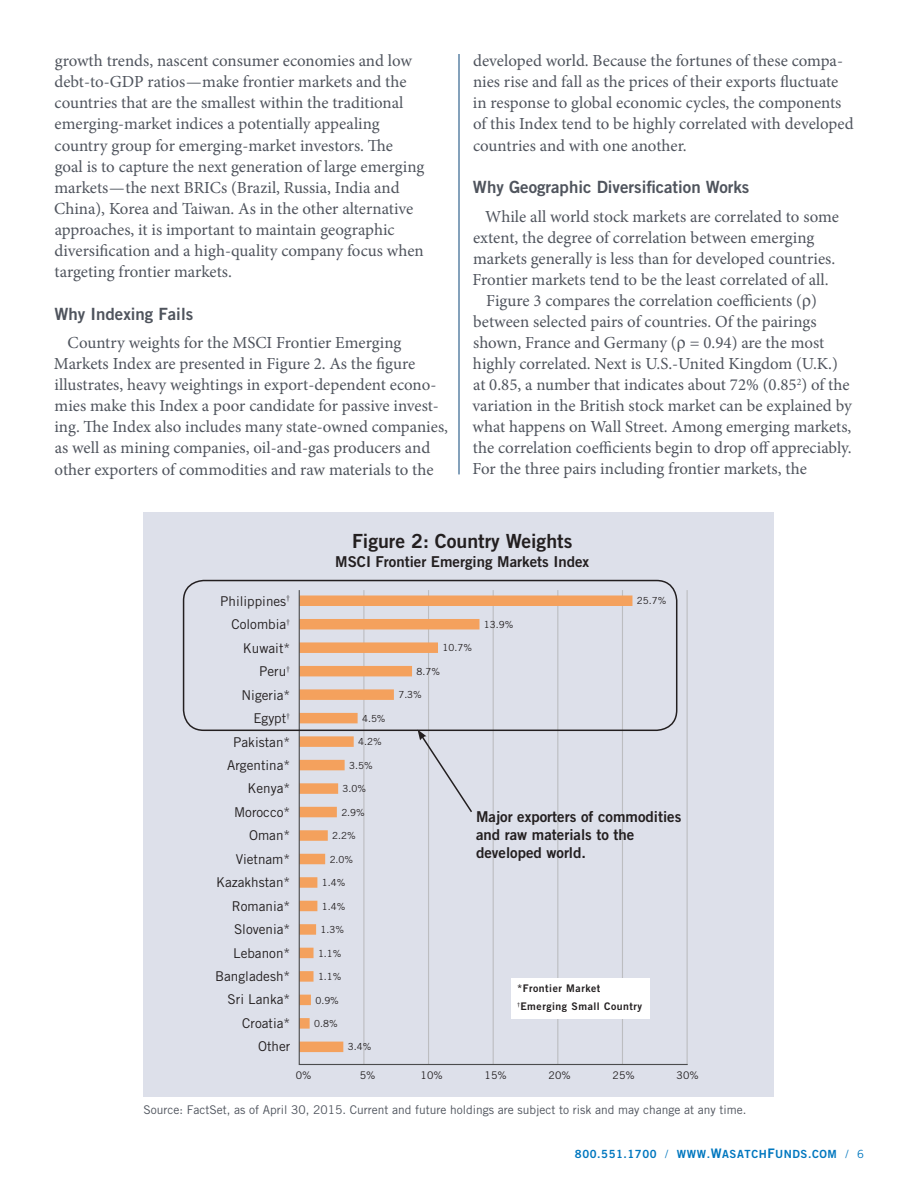
<style>
.page{position:relative;width:918px;height:1188px;background:#fff}
.page>*{position:absolute;margin:0;border:0;box-sizing:border-box;transform-origin:0 0}
.t1{font:19.5px "Trade Gothic Bold Two";color:#231f20}
.t2{font:16.8px/21px "Minion Pro";color:#4f545d}
.t3{font:16.8px "Trade Gothic Bold Two";color:#4f545d}
.t4{font:15px/18px "Trade Gothic Bold Two";color:#231f20}
.t5{font:13.5px/23.4px "Trade Gothic";color:#231f20;text-align:right}
.t6{font:12px "Trade Gothic";color:#4f545d}
.t7{font:11.25px "Trade Gothic Bold Two";letter-spacing:.05em;color:#0077bf}
.t8{font:10.5px/18px "Trade Gothic Bold Two";letter-spacing:.05em;color:#231f20}
.t9{font:10.5px "Trade Gothic";color:#231f20}
.t10{font:9.75px "Trade Gothic";color:#231f20}
.s1{font-family:"Trade Gothic"}
.s2{font-size:13.2px}
</style>
<div class="page">
<hr style="left:458px;top:54px;width:2px;height:420px;background:#265988">
<div style="left:144px;top:512px;width:630px;height:585px;background:#dde0ea"></div>
<svg style="left:298px;top:589px;width:390px;height:476px"></svg>
<div style="left:183px;top:580px;width:494px;height:151px;border:2px solid #231f20;border-radius:20px"></div>
<svg style="left:418px;top:730px;width:56px;height:84px"></svg>
<p class="t2" style="left:54px;top:50px;width:372px">growth trends, nascent consumer economies and low debt-to-GDP ratios—make frontier markets and the countries that are the smallest within the traditional emerging-market indices a potentially appealing country group for emerging-market investors. The goal is to capture the next generation of large emerging markets—the next BRICs (Brazil, Russia, India and China), Korea and Taiwan. As in the other alternative approaches, it is important to maintain geographic diversification and a high-quality company focus when targeting frontier markets.</p>
<p class="t3" style="left:54px;top:303px;width:140px">Why Indexing Fails</p>
<p class="t2" style="left:54px;top:332px;width:396px;text-indent:14px">Country weights for the MSCI Frontier Emerging Markets Index are presented in Figure 2. As the figure illustrates, heavy weightings in export-dependent econo&shy;mies make this Index a poor candidate for passive invest&shy;ing. The Index also includes many state-owned companies, as well as mining companies, oil-and-gas producers and other exporters of commodities and raw materials to the</p>
<p class="t2" style="left:473px;top:51px;width:382px">developed world. Because the fortunes of these compa&shy;nies rise and fall as the prices of their exports fluctuate in response to global economic cycles, the components of this Index tend to be highly correlated with developed countries and with one another.</p>
<p class="t3" style="left:473px;top:177px;width:278px">Why Geographic Diversification Works</p>
<p class="t2" style="left:485px;top:206px;width:355px">While all world stock markets are correlated to some</p>
<p class="t2" style="left:473px;top:227px;width:343px">extent, the degree of correlation between emerging</p>
<p class="t2" style="left:473px;top:248px;width:364px">markets generally is less than for developed countries.</p>
<p class="t2" style="left:473px;top:269px;width:357px">Frontier markets tend to be the least correlated of all.</p>
<p class="t2" style="left:486px;top:290px;width:333px">Figure 3 compares the correlation coefficients ( )</p>
<p class="t2" style="left:473px;top:311px;width:345px">between selected pairs of countries. Of the pairings</p>
<p class="t2" style="left:473px;top:332px;width:353px">shown, France and Germany ( = 0.94) are the most</p>
<p class="t2" style="left:473px;top:353px;width:366px">highly correlated. Next is U.S.-United Kingdom (U.K.)</p>
<p class="t2" style="left:473px;top:375px;width:378px">at 0.85, a number that indicates about 72% (0.85<sup>2</sup>) of the</p>
<p class="t2" style="left:472px;top:396px;width:381px">variation in the British stock market can be explained by</p>
<p class="t2" style="left:472px;top:417px;width:381px">what happens on Wall Street. Among emerging markets,</p>
<p class="t2" style="left:473px;top:438px;width:380px">the correlation coefficients begin to drop off appreciably.</p>
<p class="t2" style="left:473px;top:459px;width:336px">For the three pairs including frontier markets, the</p>
<p class="t5" style="left:215px;top:589px;width:77px">Philippines<sup>†<br></sup>Colombia<sup>†<br></sup>Kuwait*<br>Peru<sup>†<br></sup>Nigeria*<br>Egypt<sup>†<br></sup>Pakistan*<br>Argentina*<br>Kenya*<br>Morocco*<br>Oman*<br>Vietnam*<br>Kazakhstan*<br>Romania*<br>Slovenia*<br>Lebanon*<br>Bangladesh*<br>Sri Lanka*<br>Croatia*<br>Other</p>
<p class="t1" style="left:352px;top:529px;width:222px">Figure 2: Country Weights</p>
<p class="t4" style="left:335px;top:553px;width:256px">MSCI Frontier Emerging Markets Index</p>
<p class="t10" style="left:362px;top:712px;width:25px">4.5%</p>
<p class="t10" style="left:349px;top:759px;width:25px">3.5%</p>
<p class="t10" style="left:358px;top:736px;width:25px">4.2%</p>
<p class="t10" style="left:442px;top:642px;width:31px">10.7%</p>
<p class="t10" style="left:417px;top:665px;width:25px">8.7%</p>
<p class="t10" style="left:398px;top:689px;width:25px">7.3%</p>
<p class="t10" style="left:484px;top:619px;width:31px">13.9%</p>
<p class="t10" style="left:637px;top:595px;width:31px">25.7%</p>
<p class="t10" style="left:343px;top:783px;width:25px">3.0%</p>
<p class="t10" style="left:341px;top:806px;width:25px">2.9%</p>
<p class="t10" style="left:332px;top:830px;width:25px">2.2%</p>
<p class="t10" style="left:330px;top:853px;width:25px">2.0%</p>
<p class="t10" style="left:322px;top:877px;width:25px">1.4%</p>
<p class="t10" style="left:322px;top:900px;width:25px">1.4%</p>
<p class="t10" style="left:321px;top:924px;width:25px">1.3%</p>
<p class="t10" style="left:318px;top:947px;width:25px">1.1%</p>
<p class="t10" style="left:318px;top:971px;width:25px">1.1%</p>
<p class="t10" style="left:315px;top:994px;width:25px">0.9%</p>
<p class="t10" style="left:314px;top:1018px;width:25px">0.8%</p>
<p class="t10" style="left:348px;top:1041px;width:25px">3.4%</p>
<p class="t4" style="left:476px;top:807px;width:207px">Major exporters of commodities and raw materials to the developed world.</p>
<p class="t8" style="left:517px;top:979px;width:127px">*Frontier Market <sup>†</sup>Emerging Small Country</p>
<p class="t9" style="left:296px;top:1069px;width:17px">0%</p>
<p class="t9" style="left:360px;top:1069px;width:17px">5%</p>
<p class="t9" style="left:421px;top:1069px;width:24px">10%</p>
<p class="t9" style="left:485px;top:1069px;width:24px">15%</p>
<p class="t9" style="left:549px;top:1069px;width:24px">20%</p>
<p class="t9" style="left:613px;top:1069px;width:24px">25%</p>
<p class="t9" style="left:677px;top:1069px;width:24px">30%</p>
<p class="t6" style="left:144px;top:1103px;width:604px">Source: FactSet, as of April 30, 2015. Current and future holdings are subject to risk and may change at any time.</p>
<p class="t7" style="left:575px;top:1147px;width:291px">800.551.1700 <span class="s1">/</span> WWW.<span class="s2">W</span>ASATCH<span class="s2">F</span>UNDS.COM <span class="s1">/ 6</span></p>
</div>
